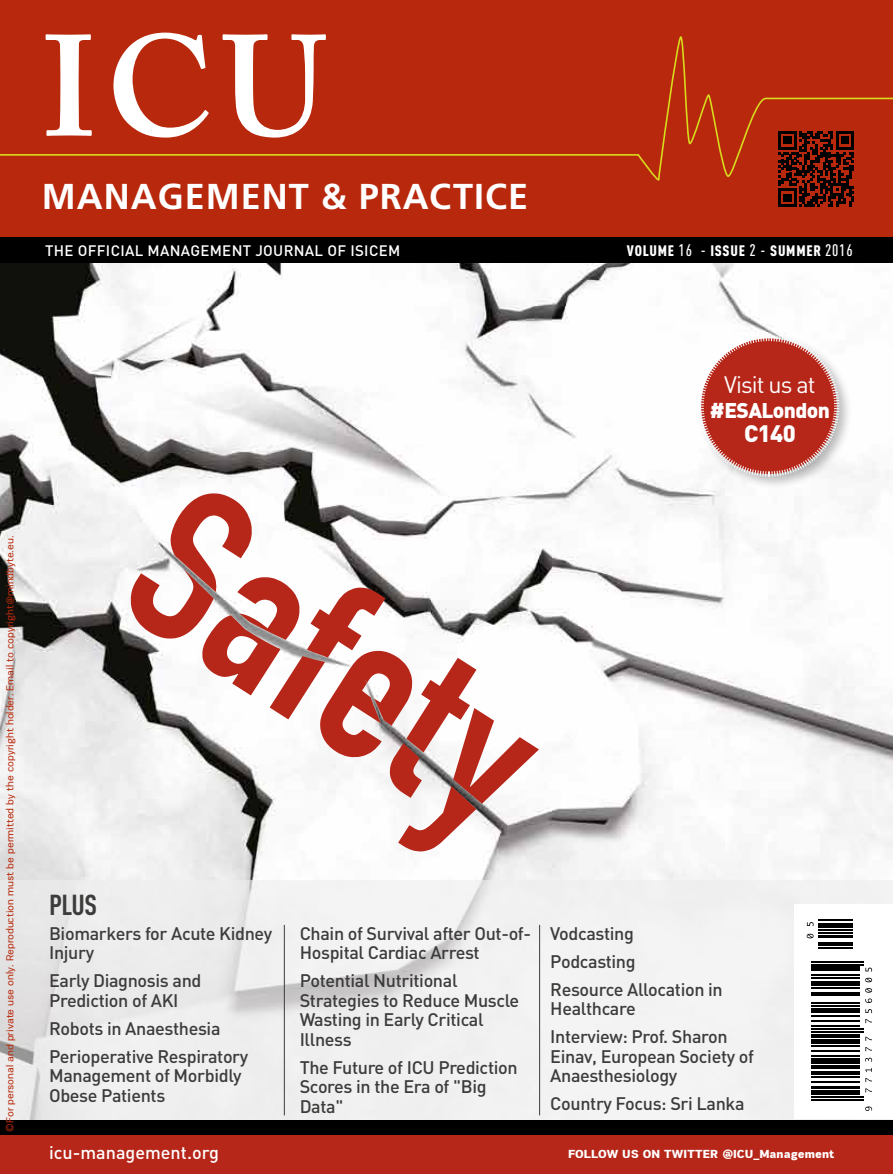
<style>
.page{position:relative;width:893px;height:1174px;background:#fff}
.page>*{position:absolute;margin:0;border:0;box-sizing:border-box;transform-origin:0 0}
.t1{font:600 142.2px "Adobe Caslon Pro";color:#fff}
.t2{font:700 36px "Frutiger";letter-spacing:.03em;color:#fff}
.t3{font:700 28.5px "DIN Cond";color:#3c3c3b}
.t4{font:23.55px "DIN";letter-spacing:-.04em;color:#fff}
.t5{font:900 23.55px "DIN";color:#fff}
.t6{font:900 21px "DIN";letter-spacing:-.03em;color:#fff}
.t7{font:500 18px/19.5px "DIN";letter-spacing:-.02em;color:#3c3c3b}
.t8{font:500 18px "DIN";color:#fff}
.t9{font:500 16.5px "DIN Cond";letter-spacing:.05em;color:#fff}
.t10{font:500 15px "DIN";letter-spacing:.02em;color:#fff}
.t11{font:900 15px "DIN Cond";letter-spacing:.05em;color:#fff}
.t12{font:900 12px "PRC Fidelity";color:#fff}
.t13{font:10.5px "PRC Fidelity";color:#b8290c}
.s1{font-weight:500;font-size:16.5px}
.s2{font-weight:900;font-size:15px}
</style>
<div class="page">
<img style="left:0;top:263px;width:893px;height:617px">
<svg style="left:130px;top:493px;width:409px;height:358px"></svg>
<div style="left:0;top:0;width:893px;height:259px;background:#b8280c"></div>
<svg style="left:0;top:36px;width:893px;height:145px"></svg>
<svg style="left:778px;top:131px;width:76px;height:76px"></svg>
<div style="left:0;top:1120px;width:893px;height:16px;background:#000"></div>
<div style="left:0;top:1135px;width:893px;height:39px;background:#b62619"></div>
<div style="left:0;top:880px;width:893px;height:240px;background:#eeeeef"></div>
<hr style="left:284px;top:925px;width:1px;height:190px;background:#3c3c3b">
<hr style="left:539px;top:925px;width:1px;height:190px;background:#3c3c3b">
<div style="left:795px;top:904px;width:98px;height:214px;background:#fff"></div>
<svg style="left:239px;top:237px;width:22px;height:1px"></svg>
<div style="left:0;top:238px;width:893px;height:25px;background:#000"></div>
<div style="left:696px;top:333px;width:158px;height:158px;background:#000;opacity:.28"></div>
<svg style="left:697px;top:335px;width:143px;height:143px"></svg>
<svg style="left:865px;top:1106px;width:7px;height:5px"></svg>
<svg style="left:865px;top:1088px;width:7px;height:4px"></svg>
<svg style="left:865px;top:1078px;width:7px;height:4px"></svg>
<svg style="left:865px;top:1068px;width:7px;height:3px"></svg>
<svg style="left:865px;top:1057px;width:7px;height:4px"></svg>
<svg style="left:865px;top:1047px;width:7px;height:4px"></svg>
<svg style="left:865px;top:1036px;width:7px;height:4px"></svg>
<svg style="left:865px;top:1019px;width:7px;height:4px"></svg>
<svg style="left:865px;top:1009px;width:7px;height:4px"></svg>
<svg style="left:865px;top:998px;width:7px;height:5px"></svg>
<svg style="left:865px;top:988px;width:7px;height:4px"></svg>
<svg style="left:865px;top:977px;width:7px;height:5px"></svg>
<svg style="left:865px;top:967px;width:7px;height:4px"></svg>
<svg style="left:807px;top:933px;width:7px;height:5px"></svg>
<hr style="left:811px;top:1099px;width:52px;height:1px;background:#000">
<hr style="left:811px;top:1096px;width:52px;height:1px;background:#000">
<hr style="left:811px;top:1093px;width:48px;height:1px;background:#000">
<hr style="left:811px;top:1092px;width:48px;height:1px;background:#000">
<hr style="left:811px;top:1090px;width:48px;height:2px;background:#000">
<hr style="left:811px;top:1087px;width:48px;height:2px;background:#000">
<hr style="left:811px;top:1086px;width:48px;height:1px;background:#000">
<hr style="left:811px;top:1081px;width:48px;height:2px;background:#000">
<hr style="left:811px;top:1075px;width:48px;height:2px;background:#000">
<hr style="left:811px;top:1072px;width:48px;height:2px;background:#000">
<hr style="left:811px;top:1071px;width:48px;height:1px;background:#000">
<hr style="left:811px;top:1067px;width:48px;height:1px;background:#000">
<hr style="left:811px;top:1065px;width:48px;height:2px;background:#000">
<hr style="left:811px;top:1062px;width:48px;height:2px;background:#000">
<hr style="left:811px;top:1061px;width:48px;height:1px;background:#000">
<hr style="left:811px;top:1059px;width:48px;height:2px;background:#000">
<hr style="left:811px;top:1058px;width:48px;height:1px;background:#000">
<hr style="left:811px;top:1055px;width:48px;height:1px;background:#000">
<hr style="left:811px;top:1050px;width:48px;height:2px;background:#000">
<hr style="left:811px;top:1044px;width:48px;height:2px;background:#000">
<hr style="left:811px;top:1041px;width:48px;height:2px;background:#000">
<hr style="left:811px;top:1040px;width:48px;height:1px;background:#000">
<hr style="left:811px;top:1039px;width:48px;height:1px;background:#000">
<hr style="left:811px;top:1036px;width:48px;height:1px;background:#000">
<hr style="left:811px;top:1034px;width:48px;height:2px;background:#000">
<hr style="left:811px;top:1031px;width:52px;height:2px;background:#000">
<hr style="left:811px;top:1028px;width:52px;height:2px;background:#000">
<hr style="left:811px;top:1025px;width:48px;height:2px;background:#000">
<hr style="left:811px;top:1019px;width:48px;height:2px;background:#000">
<hr style="left:811px;top:1015px;width:48px;height:1px;background:#000">
<hr style="left:811px;top:1011px;width:48px;height:1px;background:#000">
<hr style="left:811px;top:1009px;width:48px;height:2px;background:#000">
<hr style="left:811px;top:1008px;width:48px;height:1px;background:#000">
<hr style="left:811px;top:1005px;width:48px;height:1px;background:#000">
<hr style="left:811px;top:1002px;width:48px;height:1px;background:#000">
<hr style="left:811px;top:994px;width:48px;height:2px;background:#000">
<hr style="left:811px;top:993px;width:48px;height:1px;background:#000">
<hr style="left:811px;top:991px;width:48px;height:2px;background:#000">
<hr style="left:811px;top:987px;width:48px;height:1px;background:#000">
<hr style="left:811px;top:984px;width:48px;height:1px;background:#000">
<hr style="left:811px;top:983px;width:48px;height:1px;background:#000">
<hr style="left:811px;top:981px;width:48px;height:2px;background:#000">
<hr style="left:811px;top:977px;width:48px;height:1px;background:#000">
<hr style="left:811px;top:974px;width:48px;height:1px;background:#000">
<hr style="left:811px;top:969px;width:48px;height:2px;background:#000">
<hr style="left:811px;top:968px;width:48px;height:1px;background:#000">
<hr style="left:811px;top:966px;width:48px;height:2px;background:#000">
<hr style="left:811px;top:963px;width:52px;height:2px;background:#000">
<hr style="left:811px;top:960px;width:52px;height:2px;background:#000">
<hr style="left:818px;top:947px;width:34px;height:1px;background:#000">
<hr style="left:818px;top:944px;width:34px;height:1px;background:#000">
<hr style="left:818px;top:942px;width:34px;height:2px;background:#000">
<hr style="left:818px;top:936px;width:34px;height:2px;background:#000">
<hr style="left:818px;top:935px;width:34px;height:1px;background:#000">
<hr style="left:818px;top:932px;width:34px;height:1px;background:#000">
<hr style="left:818px;top:929px;width:34px;height:1px;background:#000">
<hr style="left:818px;top:926px;width:34px;height:2px;background:#000">
<hr style="left:818px;top:925px;width:34px;height:1px;background:#000">
<hr style="left:818px;top:923px;width:34px;height:2px;background:#000">
<hr style="left:818px;top:919px;width:34px;height:1px;background:#000">
<svg style="left:807px;top:922px;width:7px;height:4px"></svg>
<h1 class="t1" style="left:42px;top:3px;width:287px">ICU</h1>
<h2 class="t2" style="left:42px;top:175px;width:488px">MANAGEMENT &amp; PRACTICE</h2>
<p class="t11" style="left:679px;top:241px;width:144px"><span class="s1">16 -</span> ISSUE<span class="s1">4 - 2 -</span> SUMMER</p>
<p class="t9" style="left:756px;top:240px;width:99px"><span class="s2">WINTER</span> 20152016</p>
<p class="t11" style="left:627px;top:241px;width:105px">VOLUME<span class="s1">15 -</span> ISSUE</p>
<p class="t10" style="left:45px;top:241px;width:356px">THE OFFICIAL MANAGEMENT JOURNAL OF ISICEM</p>
<p class="t11" style="left:612px;top:241px;width:49px">VOLUME</p>
<p class="t10" style="left:255px;top:241px;width:180px">AND PRACTICE JOURNAL</p>
<h3 class="t4" style="left:724px;top:370px;width:93px">Visit us at</h3>
<p class="t6" style="left:710px;top:396px;width:121px">#ESALondon</p>
<h3 class="t5" style="left:744px;top:418px;width:53px">C140</h3>
<p class="t13" style="left:4px;top:1131px;width:597px;rotate:-90deg">©For personal and private use only. Reproduction must be permitted by the copyright holder. Email to copyright@mindbyte.eu.</p>
<h3 class="t3" style="left:49px;top:887px;width:49px">Plus</h3>
<p class="t7" style="left:49px;top:923px;width:225px">Biomarkers for Acute Kidney<br>Injury</p>
<p class="t7" style="left:49px;top:970px;width:154px">Early Diagnosis and<br>Prediction of AKI</p>
<p class="t7" style="left:49px;top:1013px;width:201px;line-height:28px">Robots in Anaesthesia<br>Perioperative Respiratory</p>
<p class="t7" style="left:49px;top:1065px;width:194px">Management of Morbidly<br>Obese Patients</p>
<p class="t7" style="left:300px;top:923px;width:233px">Chain of Survival after Out-of-<br>Hospital Cardiac Arrest</p>
<p class="t7" style="left:300px;top:970px;width:221px">Potential Nutritional<br>Strategies to Reduce Muscle<br>Wasting in Early Critical<br>Illness</p>
<p class="t7" style="left:300px;top:1057px;width:220px">The Future of ICU Prediction<br>Scores in the Era of "Big<br>Data"</p>
<p class="t7" style="left:550px;top:918px;width:174px;line-height:28px">Vodcasting<br>Podcasting<br>Resource Allocation in</p>
<p class="t7" style="left:550px;top:994px;width:179px;line-height:28px">Healthcare<br>Interview: Prof. Sharon</p>
<p class="t7" style="left:550px;top:1046px;width:205px">Einav, European Society of<br>Anaesthesiology</p>
<p class="t7" style="left:550px;top:1093px;width:196px">Country Focus: Sri Lanka</p>
<p class="t8" style="left:49px;top:1141px;width:171px">icu-management.org</p>
<p class="t12" style="left:568px;top:1147px;width:267px">FOLLOW US ON TWITTER @ICU_MANAGEMENT</p>
</div>
